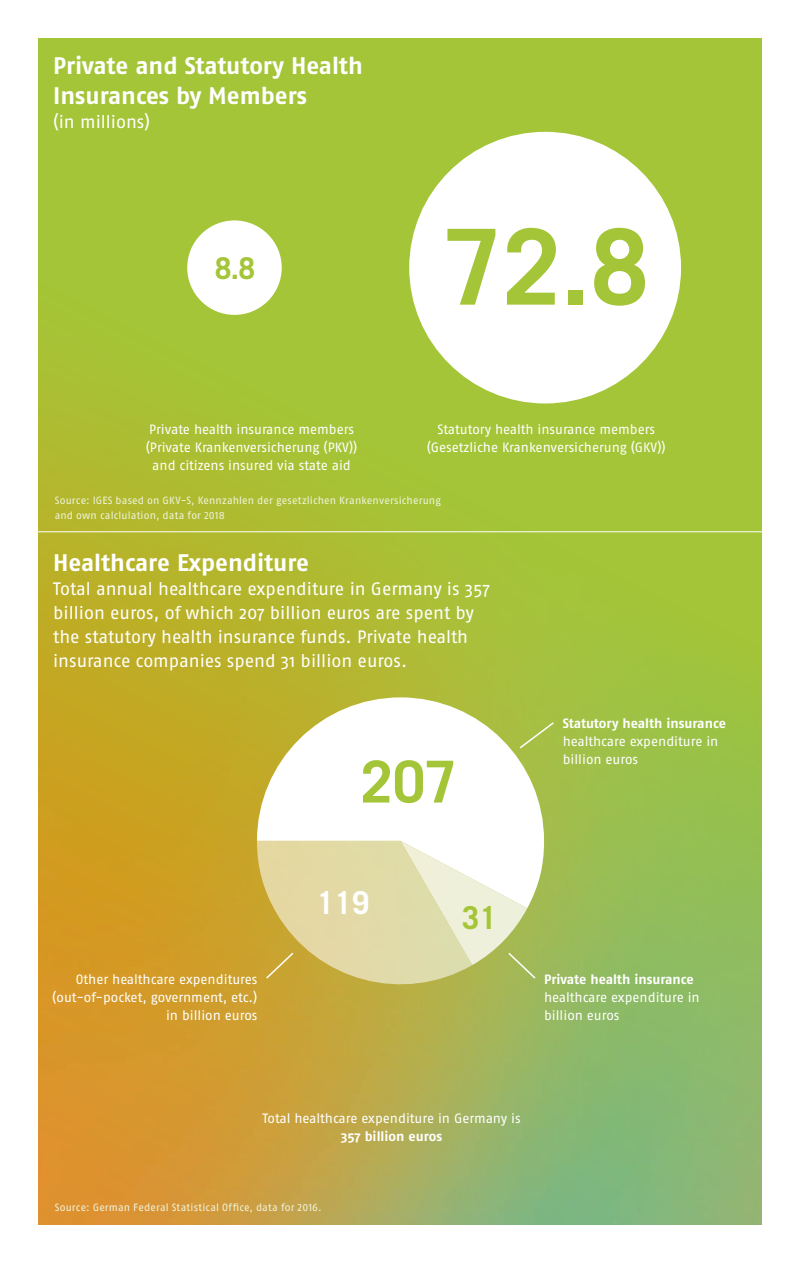
<style>
.page{position:relative;width:800px;height:1263px;background:#fff}
.page>*{position:absolute;margin:0;border:0;box-sizing:border-box;transform-origin:0 0}
.t1{font:700 105px "Trade Gothic";color:#a4c537}
.t2{font:700 57.9px "Trade Gothic";color:#a4c537}
.t3{font:700 31.5px "Trade Gothic";color:#fff}
.t4{font:700 31.5px "Trade Gothic";color:#a4c537}
.t5{font:700 30px "Trade Gothic";color:#a4c537}
.t6{font:700 24px/30px "Fago No";letter-spacing:-.005em;color:#fff}
.t7{font:18px/24px "Fago No";color:#fff}
.t8{font:18px "Fago No Regular LF";color:#fff}
.t9{font:13.5px/18px "Fago No Regular LF";letter-spacing:-.005em;color:#fff;text-align:center}
.t10{font:700 13.5px "Fago No";letter-spacing:-.005em;color:#fff}
.t11{font:10.5px/15px "Fago No Regular LF";letter-spacing:.015em;color:#eff4dd}
</style>
<div class="page">
<img style="left:38px;top:38px;width:723px;height:1187px">
<hr style="left:17px;top:531px;width:774px;height:1px;background:#fff">
<svg style="left:544px;top:721px;width:11px;height:29px"></svg>
<svg style="left:257px;top:908px;width:280px;height:90px;background:#d0c880"></svg>
<svg style="left:257px;top:697px;width:287px;height:211px"></svg>
<div style="left:409px;top:132px;width:272px;height:271px;background:#fff;border-radius:136px"></div>
<div style="left:187px;top:220px;width:95px;height:95px;background:#fff;border-radius:47px"></div>
<h3 class="t6" style="left:53px;top:51px;width:311px">Private and Statutory Health<br>Insurances by Members</h3>
<h3 class="t8" style="left:53px;top:112px;width:98px">(in millions)</h3>
<h3 class="t5" style="left:215px;top:250px;width:42px">8.8</h3>
<p class="t9" style="left:146px;top:420px;width:213px">Private health insurance members (Private Krankenversicherung (PKV)) and citizens insured via state aid</p>
<h1 class="t1" style="left:444px;top:203px;width:206px">72.8</h1>
<p class="t9" style="left:426px;top:421px;width:240px">Statutory health insurance members (Gesetzliche Krankenversicherung (GKV))</p>
<p class="t11" style="left:55px;top:493px;width:387px">Source: IGES based on GKV-S, Kennzahlen der gesetzlichen Krankenversicherung and own calclulation, data for 2018</p>
<h3 class="t6" style="left:53px;top:547px;width:257px">Healthcare Expenditure</h3>
<h3 class="t7" style="left:53px;top:577px;width:438px">Total annual healthcare expenditure in Germany is 357 billion euros, of which 207 billion euros are spent by the statutory health insurance funds. Private health insurance companies spend 31 billion euros.</h3>
<p class="t9" style="left:52px;top:970px;width:206px;text-align:right">Other healthcare expenditures (out-of-pocket, government, etc.) in billion euros</p>
<h2 class="t2" style="left:360px;top:746px;width:98px">207</h2>
<h3 class="t3" style="left:317px;top:883px;width:54px">119</h3>
<h3 class="t4" style="left:462px;top:898px;width:37px">31</h3>
<p class="t10" style="left:562px;top:715px;width:165px">Statutory health insurance</p>
<p class="t9" style="left:562px;top:732px;width:157px;text-align:left">healthcare expenditure in billion euros</p>
<p class="t10" style="left:544px;top:971px;width:151px">Private health insurance</p>
<p class="t9" style="left:544px;top:988px;width:157px;text-align:left">healthcare expenditure in billion euros</p>
<p class="t9" style="left:262px;top:1109px;width:260px">Total healthcare expenditure in Germany is</p>
<p class="t10" style="left:341px;top:1128px;width:103px">357 billion euros</p>
<p class="t11" style="left:55px;top:1200px;width:268px">Source: German Federal Statistical Office, data for 2016.</p>
</div>
